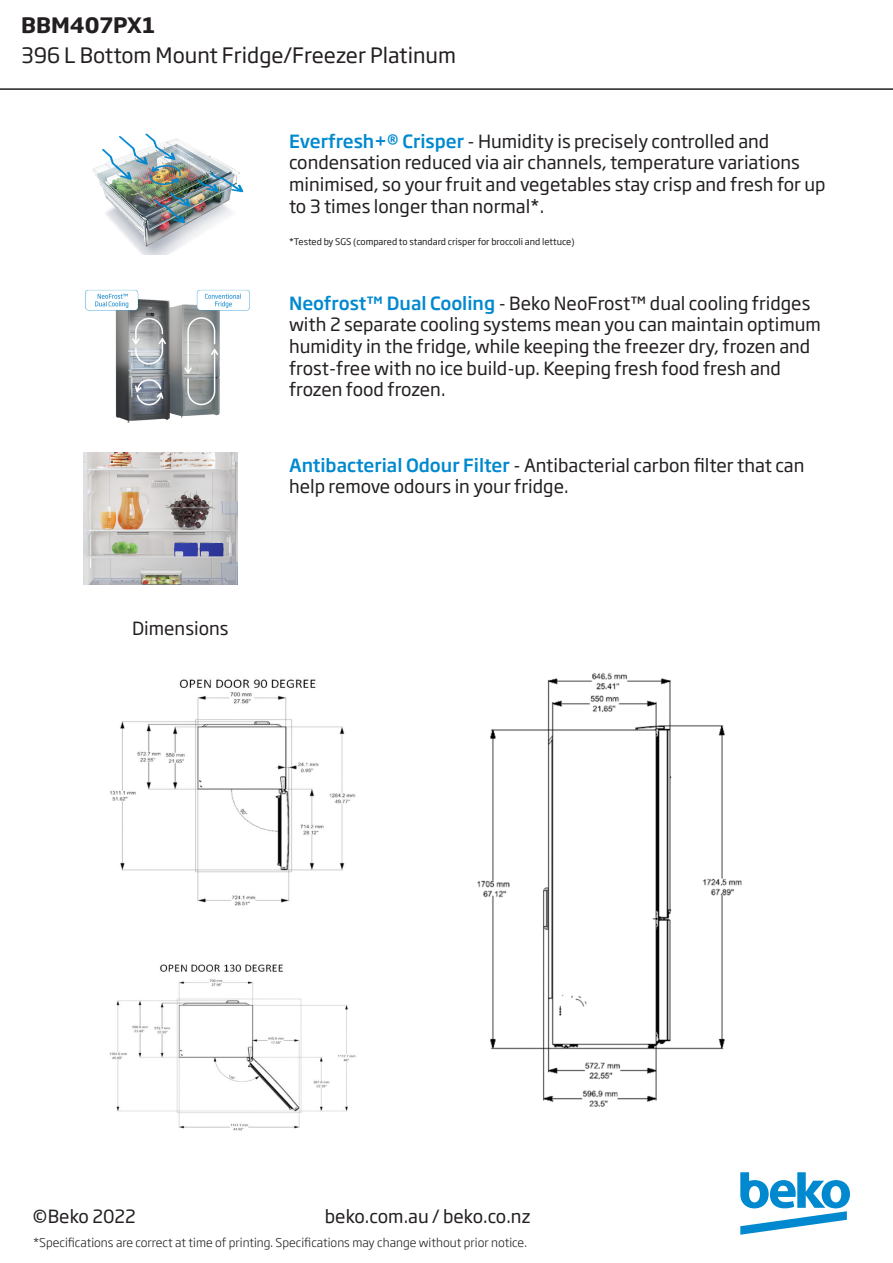
<style>
.page{position:relative;width:893px;height:1263px;background:#fff}
.page>*{position:absolute;margin:0;border:0;box-sizing:border-box;transform-origin:0 0}
.t1{font:21px "Soho Gothic Pro";color:#231f20}
.t2{font:700 21px "Soho Gothic Pro";color:#231f20}
.t3{font:18px/21.6px "Soho Gothic Pro";color:#231f20}
.t4{font:300 12px "Soho Gothic Pro";color:#231f20}
.t5{font:9px "Soho Gothic Pro";color:#231f20}
.s1{font-weight:500;color:#0089cf}
</style>
<div class="page">
<hr style="left:0;top:88px;width:893px;height:2px;background:#231f20">
<img style="left:110px;top:679px;width:246px;height:227px">
<img style="left:85px;top:290px;width:165px;height:133px">
<img style="left:83px;top:452px;width:154px;height:132px">
<img style="left:92px;top:133px;width:152px;height:122px">
<svg style="left:740px;top:1172px;width:110px;height:63px"></svg>
<img style="left:109px;top:964px;width:247px;height:167px">
<img style="left:477px;top:672px;width:265px;height:435px">
<p class="t2" style="left:21px;top:9px;width:135px">BBM407PX1</p>
<p class="t1" style="left:21px;top:39px;width:436px">396 L Bottom Mount Fridge/Freezer Platinum</p>
<p class="t3" style="left:289px;top:129px;width:538px"><span class="s1">Everfresh+® Crisper</span> - Humidity is precisely controlled and condensation reduced via air channels, temperature variations minimised, so your fruit and vegetables stay crisp and fresh for up to 3 times longer than normal*.</p>
<p class="t5" style="left:289px;top:235px;width:287px">*Tested by SGS (compared to standard crisper for broccoli and lettuce)</p>
<p class="t3" style="left:289px;top:291px;width:533px"><span class="s1">Neofrost™ Dual Cooling</span> - Beko NeoFrost™ dual cooling fridges with 2 separate cooling systems mean you can maintain optimum humidity in the fridge, while keeping the freezer dry, frozen and frost-free with no ice build-up. Keeping fresh food fresh and frozen food frozen.</p>
<p class="t3" style="left:132px;top:616px;width:98px">Dimensions</p>
<p class="t3" style="left:289px;top:453px;width:517px"><span class="s1">Antibacterial Odour Filter</span> - Antibacterial carbon filter that can help remove odours in your fridge.</p>
<p class="t3" style="left:33px;top:1205px;width:105px">©Beko 2022</p>
<p class="t3" style="left:325px;top:1205px;width:207px">beko.com.au / beko.co.nz</p>
<p class="t4" style="left:33px;top:1233px;width:495px">*Specifications are correct at time of printing. Specifications may change without prior notice.</p>
</div>
